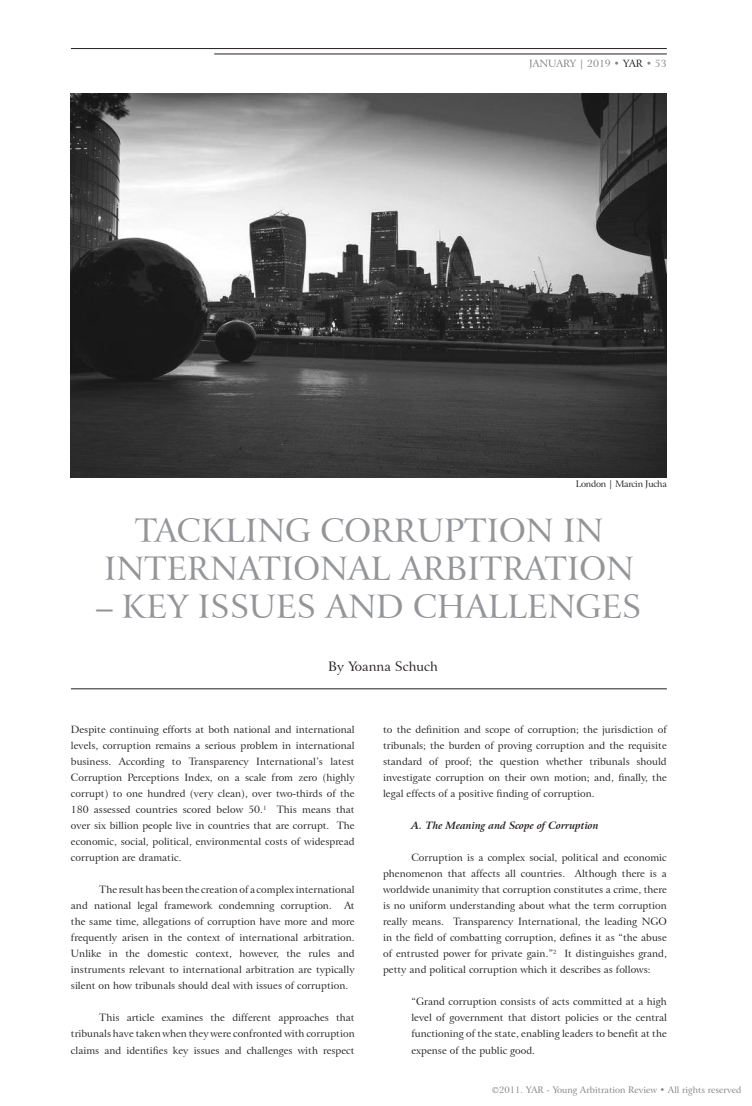
<style>
.page{position:relative;width:752px;height:1106px;background:#fff}
.page>*{position:absolute;margin:0;border:0;box-sizing:border-box;transform-origin:0 0}
.Titulos{font:32px/38px "Arrus BT";color:#939598;text-align:center}
.Texto{font:13px "Arrus BT";color:#231f20}
.Texto-2{font:10px/16px "Arrus BT";color:#231f20;text-align:justify}
.Texto_s__paragrafo{font:10px/16px "Arrus BT";color:#231f20;text-align:justify}
.Texto-3{font:italic 700 10px "Arrus BT";color:#231f20}
.t1{font:10px "Arrus BT";color:#808285}
.t2{font:9px "Arrus BT";color:#808285}
.Notas{font:9px "Arrus BT";letter-spacing:-.03em;color:#231f20}
.s1{color:#231f20}
</style>
<div class="page">
<hr style="left:214px;top:54px;width:452px;height:1px;background:#231f20">
<hr style="left:71px;top:48px;width:595px;height:1px;background:#231f20">
<hr style="left:71px;top:688px;width:595px;height:1px;background:#231f20">
<img style="left:71px;top:93px;width:595px;height:384px">
<p class="t1" style="left:529px;top:58px;width:139px">JANUARY | 2019 • <span class="s1">YAR</span> • 53</p>
<p class="Notas" style="left:575px;top:478px;width:93px">London | Marcin Jucha</p>
<p class="Titulos" style="left:104px;top:512px;width:531px">TACKLING CORRUPTION IN<br>INTERNATIONAL ARBITRATION</p>
<p class="Titulos" style="left:96px;top:588px;width:546px">– KEY ISSUES AND CHALLENGES</p>
<p class="Texto" style="left:328px;top:658px;width:111px">By Yoanna Schuch</p>
<p class="Texto_s__paragrafo" style="left:71px;top:722px;width:285px">Despite continuing efforts at both national and international levels, corruption remains a serious problem in international business. According to Transparency International’s latest Corruption Perceptions Index, on a scale from zero (highly corrupt) to one hundred (very clean), over two-thirds of the 180 assessed countries scored below 50.<sup>1</sup> This means that over six billion people live in countries that are corrupt. The economic, social, political, environmental costs of widespread corruption are dramatic.</p>
<p class="Texto-2" style="left:71px;top:882px;width:285px;text-indent:28px">The result has been the creation of a complex international and national legal framework condemning corruption. At the same time, allegations of corruption have more and more frequently arisen in the context of international arbitration.<br>Unlike in the domestic context, however, the rules and instruments relevant to international arbitration are typically silent on how tribunals should deal with issues of corruption.</p>
<p class="Texto-2" style="left:71px;top:1010px;width:285px;text-indent:28px">This article examines the different approaches that tribunals have taken when they were confronted with corruption claims and identifies key issues and challenges with respect</p>
<p class="Texto-2" style="left:383px;top:722px;width:285px">to the definition and scope of corruption; the jurisdiction of tribunals; the burden of proving corruption and the requisite standard of proof; the question whether tribunals should investigate corruption on their own motion; and, finally, the legal effects of a positive finding of corruption.</p>
<p class="Texto-3" style="left:411px;top:819px;width:188px">A. The Meaning and Scope of Corruption</p>
<p class="Texto-2" style="left:383px;top:850px;width:285px;text-indent:28px">Corruption is a complex social, political and economic phenomenon that affects all countries. Although there is a worldwide unanimity that corruption constitutes a crime, there is no uniform understanding about what the term corruption really means. Transparency International, the leading NGO in the field of combatting corruption, defines it as “the abuse of entrusted power for private gain.”<sup>2</sup> It distinguishes grand, petty and political corruption which it describes as follows:</p>
<p class="Texto-2" style="left:411px;top:994px;width:257px">“Grand corruption consists of acts committed at a high level of government that distort policies or the central functioning of the state, enabling leaders to benefit at the expense of the public good.</p>
<p class="t2" style="left:491px;top:1084px;width:251px">©2011. YAR - Young Arbitration Review • All rights reserved</p>
</div>
